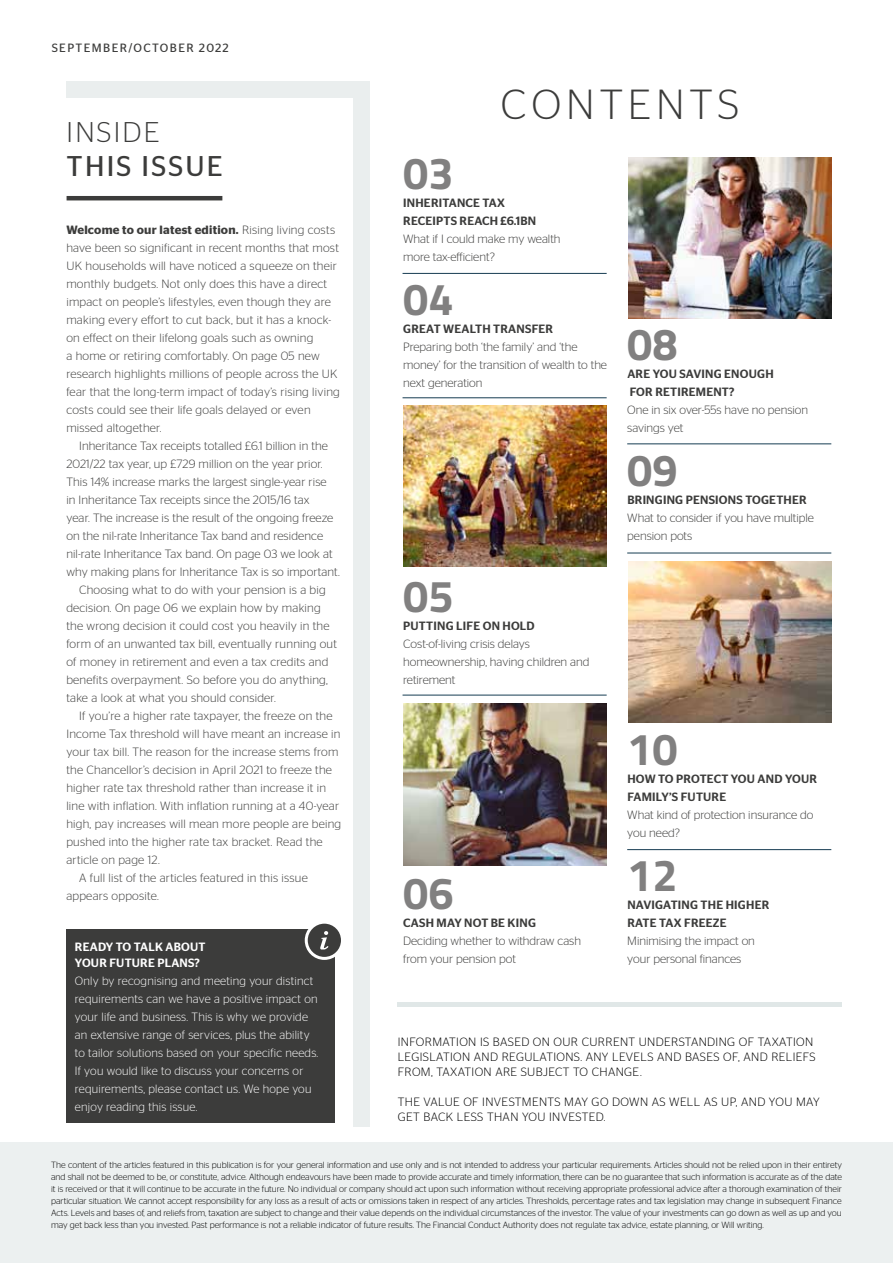
<style>
.page{position:relative;width:893px;height:1263px;background:#fff}
.page>*{position:absolute;margin:0;border:0;box-sizing:border-box;transform-origin:0 0}
.t1{font:700 45px "Titillium";color:#818080}
.t2{font:300 42px "Stag Sans";letter-spacing:.12em;color:#3c3c3b}
.t3{font:28.5px "Stag Sans";letter-spacing:.08em;color:#3c3c3b}
.t4{font:300 28.5px "Stag Sans";letter-spacing:.08em;color:#3c3c3b}
.t5{font:300 12px/18px "Stag Sans";letter-spacing:.02em;color:#3c3c3b}
.t6{font:300 12px/18px "Stag Sans";color:#3c3c3b}
.t7{font:300 12px/18px "Stag Sans";letter-spacing:.02em;color:#fff}
.t8{font:300 12px/15px "Stag Sans";letter-spacing:.03em;color:#000}
.t9{font:500 12px/18px "Stag Sans";letter-spacing:.02em;color:#3c3c3b}
.t10{font:500 12px/16.5px "Stag Sans";letter-spacing:.02em;color:#fff}
.t11{font:12px "Stag Sans";letter-spacing:.12em;color:#3c3c3b}
.t12{font:300 9px/12px "Stag Sans";color:#000;text-align:justify}
.s1{font-weight:600}
</style>
<div class="page">
<div style="left:66px;top:82px;width:303px;height:1045px;background:#eaeeee"></div>
<div style="left:26px;top:98px;width:327px;height:1031px;background:#fff"></div>
<div style="left:0;top:1142px;width:893px;height:121px;background:#ecf0f0"></div>
<hr style="left:398px;top:1002px;width:444px;height:4px;background:#e0e7e7">
<hr style="left:67px;top:196px;width:155px;height:4px;background:#3c3c3b">
<div style="left:66px;top:930px;width:269px;height:193px;background:#3c3c3b"></div>
<div style="left:306px;top:922px;width:36px;height:36px;background:#3c3c3b;border-radius:50%"></div>
<div style="left:305px;top:921px;width:39px;height:39px;border:3px solid #fff;border-radius:50%"></div>
<svg style="left:320px;top:931px;width:8px;height:18px"></svg>
<hr style="left:403px;top:273px;width:204px;height:1px;background:#163c52">
<hr style="left:627px;top:553px;width:204px;height:1px;background:#163c52">
<hr style="left:627px;top:444px;width:204px;height:1px;background:#163c52">
<hr style="left:627px;top:849px;width:204px;height:1px;background:#163c52">
<hr style="left:403px;top:397px;width:204px;height:1px;background:#163c52">
<hr style="left:403px;top:695px;width:204px;height:1px;background:#163c52">
<img style="left:404px;top:405px;width:202px;height:162px">
<img style="left:629px;top:157px;width:202px;height:162px">
<img style="left:629px;top:561px;width:202px;height:162px">
<img style="left:404px;top:704px;width:202px;height:161px">
<p class="t11" style="left:52px;top:41px;width:179px">SEPTEMBER/OCTOBER 2022</p>
<h3 class="t4" style="left:67px;top:116px;width:94px">INSIDE</h3>
<h3 class="t3" style="left:67px;top:150px;width:158px">THIS ISSUE</h3>
<p class="t5" style="left:66px;top:221px;width:275px"><span class="s1">Welcome to our latest edition.</span> Rising living costs have been so significant in recent months that most UK households will have noticed a squeeze on their monthly budgets. Not only does this have a direct impact on people’s lifestyles, even though they are making every effort to cut back, but it has a knock&shy;on effect on their lifelong goals such as owning<br>a home or retiring comfortably. On page 05 new research highlights millions of people across the UK fear that the long-term impact of today’s rising living costs could see their life goals delayed or even missed altogether.</p>
<p class="t5" style="left:79px;top:437px;width:250px">Inheritance Tax receipts totalled £6.1 billion in the</p>
<p class="t5" style="left:66px;top:455px;width:258px">2021/22 tax year, up £729 million on the year prior.</p>
<p class="t5" style="left:66px;top:473px;width:262px">This 14% increase marks the largest single-year rise</p>
<p class="t5" style="left:66px;top:491px;width:245px">in Inheritance Tax receipts since the 2015/16 tax</p>
<p class="t5" style="left:66px;top:509px;width:268px">year. The increase is the result of the ongoing freeze</p>
<p class="t5" style="left:66px;top:527px;width:258px">on the nil-rate Inheritance Tax band and residence</p>
<p class="t5" style="left:66px;top:545px;width:268px">nil-rate Inheritance Tax band. On page 03 we look at</p>
<p class="t5" style="left:66px;top:563px;width:275px">why making plans for Inheritance Tax is so important.</p>
<p class="t5" style="left:79px;top:581px;width:248px">Choosing what to do with your pension is a big</p>
<p class="t5" style="left:66px;top:599px;width:256px">decision. On page 06 we explain how by making</p>
<p class="t5" style="left:66px;top:617px;width:265px">the wrong decision it could cost you heavily in the</p>
<p class="t5" style="left:66px;top:635px;width:272px">form of an unwanted tax bill, eventually running out</p>
<p class="t5" style="left:66px;top:653px;width:263px">of money in retirement and even a tax credits and</p>
<p class="t5" style="left:66px;top:671px;width:263px">benefits overpayment. So before you do anything,</p>
<p class="t5" style="left:66px;top:689px;width:211px">take a look at what you should consider.</p>
<p class="t5" style="left:79px;top:707px;width:255px">If you’re a higher rate taxpayer, the freeze on the</p>
<p class="t5" style="left:66px;top:725px;width:276px">Income Tax threshold will have meant an increase in</p>
<p class="t5" style="left:66px;top:743px;width:274px">your tax bill. The reason for the increase stems from</p>
<p class="t5" style="left:66px;top:761px;width:267px">the Chancellor’s decision in April 2021 to freeze the</p>
<p class="t5" style="left:66px;top:779px;width:261px">higher rate tax threshold rather than increase it in</p>
<p class="t5" style="left:66px;top:797px;width:274px">line with inflation. With inflation running at a 40-year</p>
<p class="t5" style="left:66px;top:815px;width:276px">high, pay increases will mean more people are being</p>
<p class="t5" style="left:66px;top:833px;width:258px">pushed into the higher rate tax bracket. Read the</p>
<p class="t5" style="left:66px;top:851px;width:95px">article on page 12.</p>
<p class="t5" style="left:79px;top:869px;width:230px">A full list of the articles featured in this issue</p>
<p class="t5" style="left:66px;top:887px;width:94px">appears opposite.</p>
<p class="t10" style="left:75px;top:938px;width:132px">READY TO TALK ABOUT<br>YOUR FUTURE PLANS?</p>
<p class="t7" style="left:75px;top:972px;width:245px">Only by recognising and meeting your distinct requirements can we have a positive impact on your life and business. This is why we provide an extensive range of services, plus the ability to tailor solutions based on your specific needs.<br>If you would like to discuss your concerns or requirements, please contact us. We hope you enjoy reading this issue.</p>
<h2 class="t2" style="left:501px;top:81px;width:240px">CONTENTS</h2>
<h1 class="t1" style="left:403px;top:139px;width:52px">03</h1>
<p class="t9" style="left:403px;top:194px;width:134px">INHERITANCE TAX<br>RECEIPTS REACH £6.1BN</p>
<p class="t6" style="left:403px;top:230px;width:159px">What if I could make my wealth more tax-efficient?</p>
<h1 class="t1" style="left:403px;top:265px;width:52px">04</h1>
<p class="t9" style="left:403px;top:320px;width:151px">GREAT WEALTH TRANSFER</p>
<p class="t6" style="left:403px;top:338px;width:205px">Preparing both ‘the family’ and ‘the money’ for the transition of wealth to the next generation</p>
<h1 class="t1" style="left:403px;top:562px;width:52px">05</h1>
<p class="t9" style="left:403px;top:617px;width:133px">PUTTING LIFE ON HOLD</p>
<p class="t6" style="left:403px;top:635px;width:188px">Cost-of-living crisis delays homeownership, having children and retirement</p>
<h1 class="t1" style="left:403px;top:859px;width:52px">06</h1>
<p class="t9" style="left:403px;top:914px;width:134px">CASH MAY NOT BE KING</p>
<p class="t6" style="left:403px;top:932px;width:179px">Deciding whether to withdraw cash from your pension pot</p>
<h1 class="t1" style="left:627px;top:310px;width:52px">08</h1>
<p class="t9" style="left:627px;top:365px;width:148px">ARE YOU SAVING ENOUGH<br>FOR RETIREMENT?</p>
<p class="t6" style="left:627px;top:401px;width:182px">One in six over-55s have no pension savings yet</p>
<h1 class="t1" style="left:627px;top:436px;width:52px">09</h1>
<p class="t9" style="left:627px;top:491px;width:181px">BRINGING PENSIONS TOGETHER</p>
<p class="t6" style="left:627px;top:509px;width:188px">What to consider if you have multiple pension pots</p>
<h1 class="t1" style="left:627px;top:715px;width:52px">10</h1>
<p class="t9" style="left:627px;top:770px;width:191px">HOW TO PROTECT YOU AND YOUR<br>FAMILY’S FUTURE</p>
<p class="t6" style="left:627px;top:806px;width:188px">What kind of protection insurance do you need?</p>
<h1 class="t1" style="left:627px;top:841px;width:52px">12</h1>
<p class="t9" style="left:627px;top:896px;width:143px">NAVIGATING THE HIGHER<br>RATE TAX FREEZE</p>
<p class="t6" style="left:627px;top:932px;width:129px">Minimising the impact on your personal finances</p>
<p class="t8" style="left:398px;top:1034px;width:419px">INFORMATION IS BASED ON OUR CURRENT UNDERSTANDING OF TAXATION<br>LEGISLATION AND REGULATIONS. ANY LEVELS AND BASES OF, AND RELIEFS<br>FROM, TAXATION ARE SUBJECT TO CHANGE.</p>
<p class="t8" style="left:398px;top:1094px;width:423px">THE VALUE OF INVESTMENTS MAY GO DOWN AS WELL AS UP, AND YOU MAY<br>GET BACK LESS THAN YOU INVESTED.</p>
<p class="t12" style="left:51px;top:1159px;width:792px">The content of the articles featured in this publication is for your general information and use only and is not intended to address your particular requirements. Articles should not be relied upon in their entirety and shall not be deemed to be, or constitute, advice. Although endeavours have been made to provide accurate and timely information, there can be no guarantee that such information is accurate as of the date it is received or that it will continue to be accurate in the future. No individual or company should act upon such information without receiving appropriate professional advice after a thorough examination of their particular situation. We cannot accept responsibility for any loss as a result of acts or omissions taken in respect of any articles. Thresholds, percentage rates and tax legislation may change in subsequent Finance Acts. Levels and bases of, and reliefs from, taxation are subject to change and their value depends on the individual circumstances of the investor. The value of your investments can go down as well as up and you may get back less than you invested. Past performance is not a reliable indicator of future results. The Financial Conduct Authority does not regulate tax advice, estate planning, or Will writing.</p>
</div>
